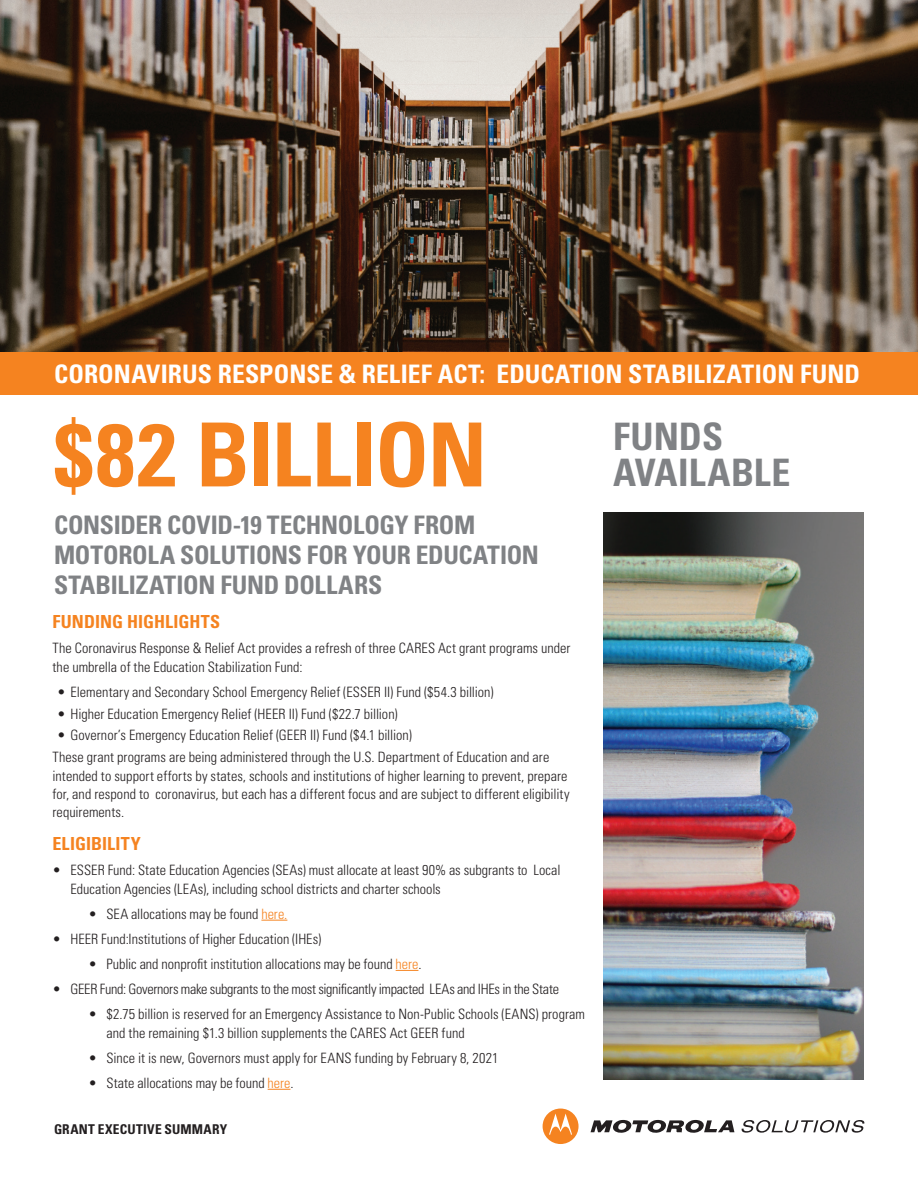
<style>
.page{position:relative;width:918px;height:1188px;background:#fff}
.page>*{position:absolute;margin:0;border:0;box-sizing:border-box;transform-origin:0 0}
.t1{font:700 condensed 88.5px "Univers LT Std";letter-spacing:-.015em;color:#f58320}
.t2{font:700 condensed 37.8px/36.3px "Univers LT Std";color:#808285}
.t3{font:700 condensed 25.5px/30px "Univers LT Std";letter-spacing:-.015em;color:#808285}
.t4{font:700 condensed 25.5px "Univers LT Std";letter-spacing:.005em;color:#fff}
.t5{font:700 condensed 18px "Univers LT Std";letter-spacing:.005em;color:#f58320}
.t6{font:300 condensed 14.25px/18.3px "Univers LT Std";color:#231f20}
.t7{font:300 condensed 14.25px "Univers LT Std";letter-spacing:-.02em;color:#231f20}
.t8{font:700 condensed 13.5px "Univers LT Std";letter-spacing:.025em;color:#231f20}
.s1{color:#f58320}
.s2{font-weight:300;font-size:12.75px;color:#fff}
</style>
<div class="page">
<img style="left:0;top:0;width:918px;height:352px">
<img style="left:604px;top:513px;width:260px;height:567px">
<div style="left:0;top:352px;width:918px;height:43px;background:#f58320"></div>
<svg style="left:591px;top:1120px;width:143px;height:13px"></svg>
<svg style="left:543px;top:1109px;width:36px;height:35px"></svg>
<svg style="left:742px;top:1120px;width:122px;height:13px"></svg>
<svg style="left:261px;top:920px;width:26px;height:1px"></svg>
<svg style="left:396px;top:970px;width:22px;height:1px"></svg>
<svg style="left:268px;top:1089px;width:22px;height:1px"></svg>
<h3 class="t4" style="left:54px;top:358px;width:808px">CORONAVIRUS RESPONSE &amp; RELIEF ACT: EDUCATION STABILIZATION FUND</h3>
<h1 class="t1" style="left:54px;top:401px;width:434px">$82 BILLION</h1>
<h2 class="t2" style="left:613px;top:418px;width:179px">FUNDS<br>AVAILABLE</h2>
<h3 class="t3" style="left:54px;top:510px;width:486px">CONSIDER COVID-19 TECHNOLOGY FROM<br>MOTOROLA SOLUTIONS FOR YOUR EDUCATION<br>STABILIZATION FUND DOLLARS</h3>
<p class="t5" style="left:52px;top:611px;width:169px">FUNDING HIGHLIGHTS</p>
<p class="t6" style="left:52px;top:639px;width:520px">The Coronavirus Response &amp; Relief Act provides a refresh of three CARES Act grant programs under the umbrella of the Education Stabilization Fund:</p>
<p class="t6" style="left:57px;top:682px;width:438px">• Elementary and Secondary School Emergency Relief (ESSER II) Fund ($54.3 billion)</p>
<p class="t6" style="left:57px;top:704px;width:342px">• Higher Education Emergency Relief (HEER II) Fund ($22.7 billion)</p>
<p class="t6" style="left:52px;top:724px;width:498px;line-height:21.9px;text-indent:5px">• Governor’s Emergency Education Relief (GEER II) Fund ($4.1 billion)<br>These grant programs are being administered through the U.S. Department of Education and are</p>
<p class="t6" style="left:52px;top:767px;width:519px">intended to support efforts by states, schools and institutions of higher learning to prevent, prepare for, and respond to coronavirus, but each has a different focus and are subject to different eligibility requirements.</p>
<p class="t5" style="left:52px;top:833px;width:90px">ELIGIBILITY</p>
<p class="t6" style="left:70px;top:861px;width:492px;text-indent:-18px">• ESSER Fund: State Education Agencies (SEAs) must allocate at least 90% as subgrants to Local<br>Education Agencies (LEAs), including school districts and charter schools</p>
<p class="t6" style="left:88px;top:905px;width:200px">• SEA allocations may be found <span class="s1">here.</span></p>
<p class="t6" style="left:52px;top:930px;width:270px">• HEER Fund:Institutions of Higher Education (IHEs)</p>
<p class="t6" style="left:88px;top:955px;width:335px">• Public and nonprofit institution allocations may be found <span class="s1">here</span>.</p>
<p class="t7" style="left:52px;top:980px;width:508px">• GEER Fund: Governors make subgrants to the most significantly impacted LEAs and IHEs in the State</p>
<p class="t6" style="left:106px;top:1005px;width:480px;text-indent:-18px">• $2.75 billion is reserved for an Emergency Assistance to Non-Public Schools (EANS) program and the remaining $1.3 billion supplements the CARES Act GEER fund</p>
<p class="t6" style="left:88px;top:1049px;width:411px">• Since it is new, Governors must apply for EANS funding by February 8, 2021</p>
<p class="t6" style="left:88px;top:1074px;width:207px">• State allocations may be found <span class="s1">here</span>.</p>
<p class="t8" style="left:54px;top:1121px;width:180px">GRANT EXECUTIVE SUMMARY <span class="s2">|</span></p>
</div>
